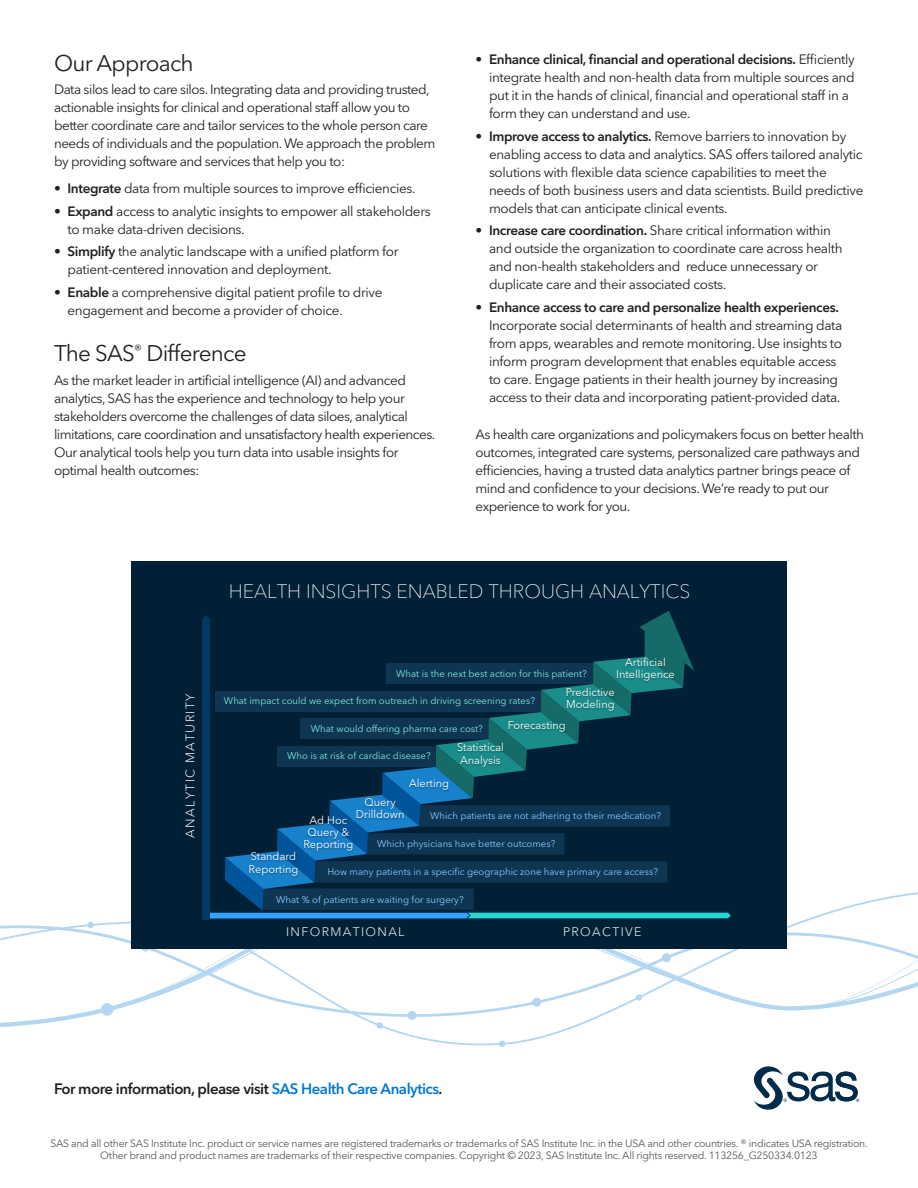
<style>
.page{position:relative;width:918px;height:1188px;background:#fff}
.page>*{position:absolute;margin:0;border:0;box-sizing:border-box;transform-origin:0 0}
.Header_1{font:22.5px "Avenir Next W1 G";letter-spacing:-.035em;color:#231f20}
.t1{font:100 19.2px "Avenir Next W1 G";color:#fff}
.Body{font:600 15px "Avenir Next W1 G";letter-spacing:-.035em;color:#231f20}
.Body_before_bullet{font:13.5px/18px "Avenir Next W1 G";letter-spacing:-.03em;color:#231f20}
.Body-2{font:13.5px/18px "Avenir Next W1 G";letter-spacing:-.04em;color:#231f20}
.t2{font:300 12.3px "Avenir Next W1 G";letter-spacing:.11em;color:#fff}
.t3{font:10.95px/12.3px "Avenir Next W1 G";color:#fff}
.Legal{font:10.5px/12px "Avenir Next W1 G";letter-spacing:-.025em;color:#58595b;text-align:center}
.t4{font:9.6px "Avenir Next W1 G";color:#85c8ff}
.t5{font:9.6px "Avenir Next W1 G";color:#7fe6e1}
.s1{font-weight:600}
.s2{color:#0079d1}
</style>
<div class="page">
<svg style="left:753px;top:1066px;width:106px;height:44px"></svg>
<div style="left:0;top:880px;width:918px;height:168px;background:#0079d1;opacity:.5"></div>
<div style="left:131px;top:562px;width:656px;height:387px;background:#011f36"></div>
<svg style="left:202px;top:611px;width:530px;height:309px"></svg>
<h2 class="Header_1" style="left:54px;top:50px;width:141px">Our Approach</h2>
<p class="Body_before_bullet" style="left:54px;top:81px;width:383px">Data silos lead to care silos. Integrating data and providing trusted, actionable insights for clinical and operational staff allow you to better coordinate care and tailor services to the whole person care needs of individuals and the population. We approach the problem by providing software and services that help you to:</p>
<p class="Body_before_bullet" style="left:54px;top:180px;width:363px"><span class="s1">• Integrate</span> data from multiple sources to improve efficiencies.</p>
<p class="Body_before_bullet" style="left:68px;top:202px;width:365px;text-indent:-14px"><span class="s1">• Expand</span> access to analytic insights to empower all stakeholders to make data-driven decisions.</p>
<p class="Body_before_bullet" style="left:68px;top:243px;width:333px;text-indent:-14px"><span class="s1">• Simplify</span> the analytic landscape with a unified platform for patient-centered innovation and deployment.</p>
<p class="Body_before_bullet" style="left:68px;top:283px;width:317px;text-indent:-14px"><span class="s1">• Enable</span> a comprehensive digital patient profile to drive engagement and become a provider of choice.</p>
<h2 class="Header_1" style="left:54px;top:340px;width:194px">The SAS<sup>®</sup> Difference</h2>
<p class="Body_before_bullet" style="left:54px;top:371px;width:383px">As the market leader in artificial intelligence (AI) and advanced analytics, SAS has the experience and technology to help your stakeholders overcome the challenges of data siloes, analytical limitations, care coordination and unsatisfactory health experiences.<br>Our analytical tools help you turn data into usable insights for optimal health outcomes:</p>
<p class="Body_before_bullet" style="left:489px;top:51px;width:367px;text-indent:-14px"><span class="s1">• Enhance clinical, financial and operational decisions.</span> Efficiently integrate health and non-health data from multiple sources and put it in the hands of clinical, financial and operational staff in a form they can understand and use.</p>
<p class="Body_before_bullet" style="left:489px;top:127px;width:376px;text-indent:-14px"><span class="s1">• Improve access to analytics.</span> Remove barriers to innovation by enabling access to data and analytics. SAS offers tailored analytic solutions with flexible data science capabilities to meet the needs of both business users and data scientists. Build predictive models that can anticipate clinical events.</p>
<p class="Body_before_bullet" style="left:489px;top:222px;width:355px;text-indent:-14px"><span class="s1">• Increase care coordination.</span> Share critical information within and outside the organization to coordinate care across health and non-health stakeholders and reduce unnecessary or duplicate care and their associated costs.</p>
<p class="Body_before_bullet" style="left:489px;top:298px;width:355px;text-indent:-14px"><span class="s1">• Enhance access to care and personalize health experiences.<br></span>Incorporate social determinants of health and streaming data from apps, wearables and remote monitoring. Use insights to inform program development that enables equitable access to care. Engage patients in their health journey by increasing access to their data and incorporating patient-provided data.</p>
<p class="Body-2" style="left:476px;top:426px;width:390px">As health care organizations and policymakers focus on better health outcomes, integrated care systems, personalized care pathways and efficiencies, having a trusted data analytics partner brings peace of mind and confidence to your decisions. We’re ready to put our experience to work for you.</p>
<h2 class="t1" style="left:229px;top:580px;width:463px">HEALTH INSIGHTS ENABLED THROUGH ANALYTICS</h2>
<p class="t2" style="left:183px;top:838px;width:146px;rotate:-90deg">ANALYTIC MATURITY</p>
<p class="t5" style="left:396px;top:668px;width:192px">What is the next best action for this patient?</p>
<p class="t3" style="left:616px;top:656px;width:60px;text-align:center">Artificial<br>Intelligence</p>
<p class="t5" style="left:224px;top:695px;width:312px">What impact could we expect from outreach in driving screening rates?</p>
<p class="t3" style="left:566px;top:686px;width:51px">Predictive<br>Modeling</p>
<p class="t5" style="left:311px;top:723px;width:173px">What would offering pharma care cost?</p>
<p class="t3" style="left:508px;top:719px;width:60px">Forecasting</p>
<p class="t5" style="left:287px;top:750px;width:145px">Who is at risk of cardiac disease?</p>
<p class="t3" style="left:409px;top:777px;width:42px">Alerting</p>
<p class="t3" style="left:457px;top:741px;width:48px">Statistical<br>Analysis</p>
<p class="t3" style="left:356px;top:796px;width:50px;text-align:center">Query<br>Drilldown</p>
<p class="t4" style="left:430px;top:810px;width:232px">Which patients are not adhering to their medication?</p>
<p class="t3" style="left:304px;top:814px;width:51px;text-align:center">Ad Hoc<br>Query &amp;<br>Reporting</p>
<p class="t4" style="left:377px;top:838px;width:180px">Which physicians have better outcomes?</p>
<p class="t3" style="left:249px;top:850px;width:51px">Standard<br>Reporting</p>
<p class="t4" style="left:327px;top:866px;width:332px">How many patients in a specific geographic zone have primary care access?</p>
<p class="t4" style="left:276px;top:894px;width:189px">What % of patients are waiting for surgery?</p>
<p class="t2" style="left:286px;top:924px;width:120px">INFORMATIONAL</p>
<p class="t2" style="left:563px;top:924px;width:80px">PROACTIVE</p>
<p class="Body" style="left:54px;top:1080px;width:390px">For more information, please visit <span class="s2">SAS Health Care Analytics</span>.</p>
<p class="Legal" style="left:50px;top:1137px;width:819px">SAS and all other SAS Institute Inc. product or service names are registered trademarks or trademarks of SAS Institute Inc. in the USA and other countries. ® indicates USA registration.<br>Other brand and product names are trademarks of their respective companies. Copyright © 2023, SAS Institute Inc. All rights reserved. 113256_G250334.0123</p>
</div>
